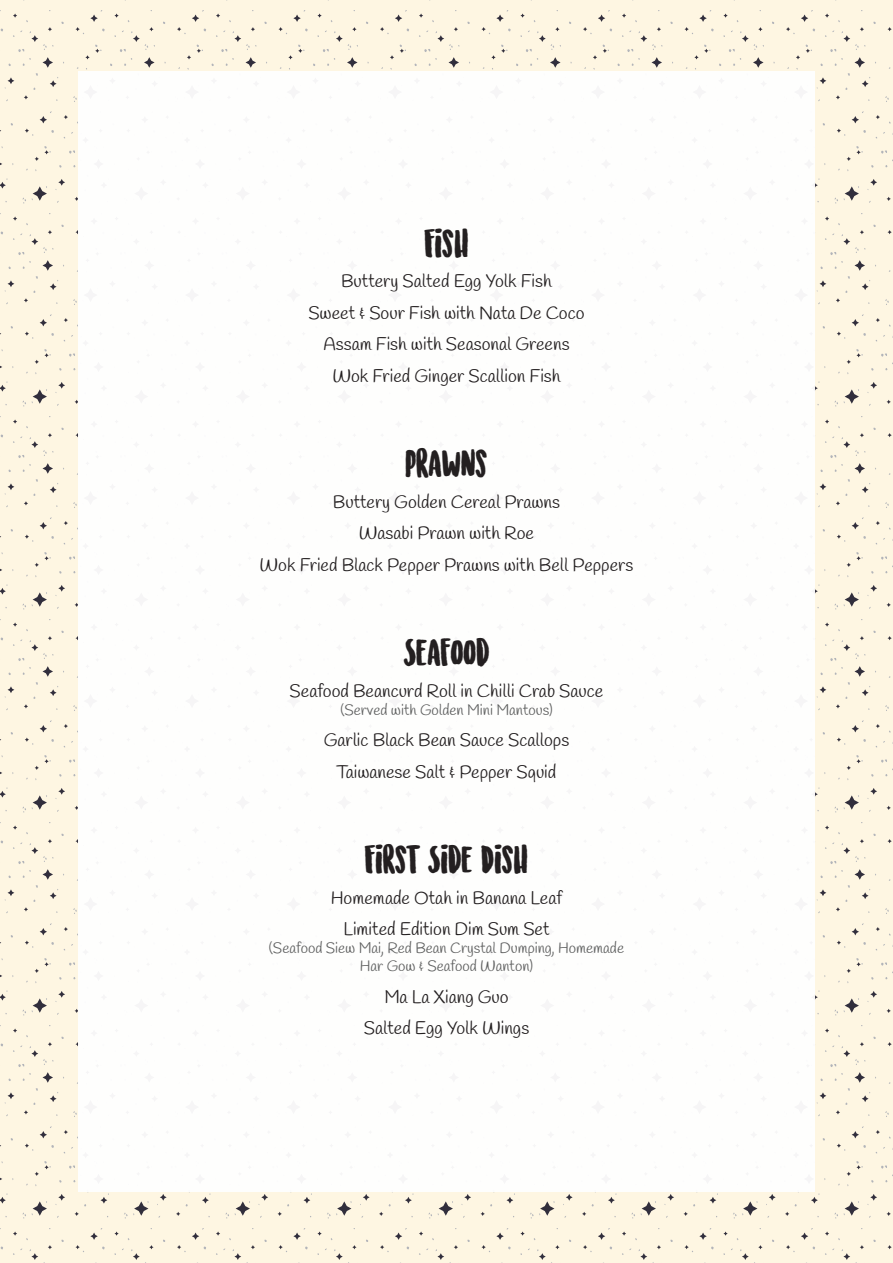
<style>
.page{position:relative;width:893px;height:1263px;background:#fef6e2}
.page>*{position:absolute;margin:0;border:0;box-sizing:border-box;transform-origin:0 0}
.t1{font:36px "Sunrise International Demo";color:#231f20}
.t2{font:18px/31.5px "Handlee";color:#231f20;text-align:center}
.t3{font:15px/18px "Handlee";color:#606161;text-align:center}
</style>
<div class="page">
<div style="left:78px;top:71px;width:737px;height:1121px;background:#fff"></div>
<h1 class="t1" style="left:424px;top:227px;width:46px">FISH</h1>
<p class="t2" style="left:308px;top:267px;width:278px">Buttery Salted Egg Yolk Fish<br>Sweet &amp; Sour Fish with Nata De Coco<br>Assam Fish with Seasonal Greens<br>Wok Fried Ginger Scallion Fish</p>
<h1 class="t1" style="left:405px;top:448px;width:83px">PRAWNS</h1>
<p class="t2" style="left:260px;top:487px;width:375px">Buttery Golden Cereal Prawns<br>Wasabi Prawn with Roe<br>Wok Fried Black Pepper Prawns with Bell Peppers</p>
<h1 class="t1" style="left:404px;top:637px;width:87px">SEAFOOD</h1>
<p class="t2" style="left:290px;top:676px;width:315px">Seafood Beancurd Roll in Chilli Crab Sauce</p>
<p class="t3" style="left:340px;top:702px;width:214px">(Served with Golden Mini Mantous)</p>
<p class="t2" style="left:324px;top:726px;width:247px">Garlic Black Bean Sauce Scallops<br>Taiwanese Salt &amp; Pepper Squid</p>
<h1 class="t1" style="left:365px;top:844px;width:165px">FIRST SIDE DISH</h1>
<p class="t2" style="left:331px;top:883px;width:233px">Homemade Otah in Banana Leaf<br>Limited Edition Dim Sum Set</p>
<p class="t3" style="left:269px;top:940px;width:357px">(Seafood Siew Mai, Red Bean Crystal Dumping, Homemade<br>Har Gow &amp; Seafood Wanton)</p>
<p class="t2" style="left:364px;top:982px;width:167px">Ma La Xiang Guo<br>Salted Egg Yolk Wings</p>
</div>
